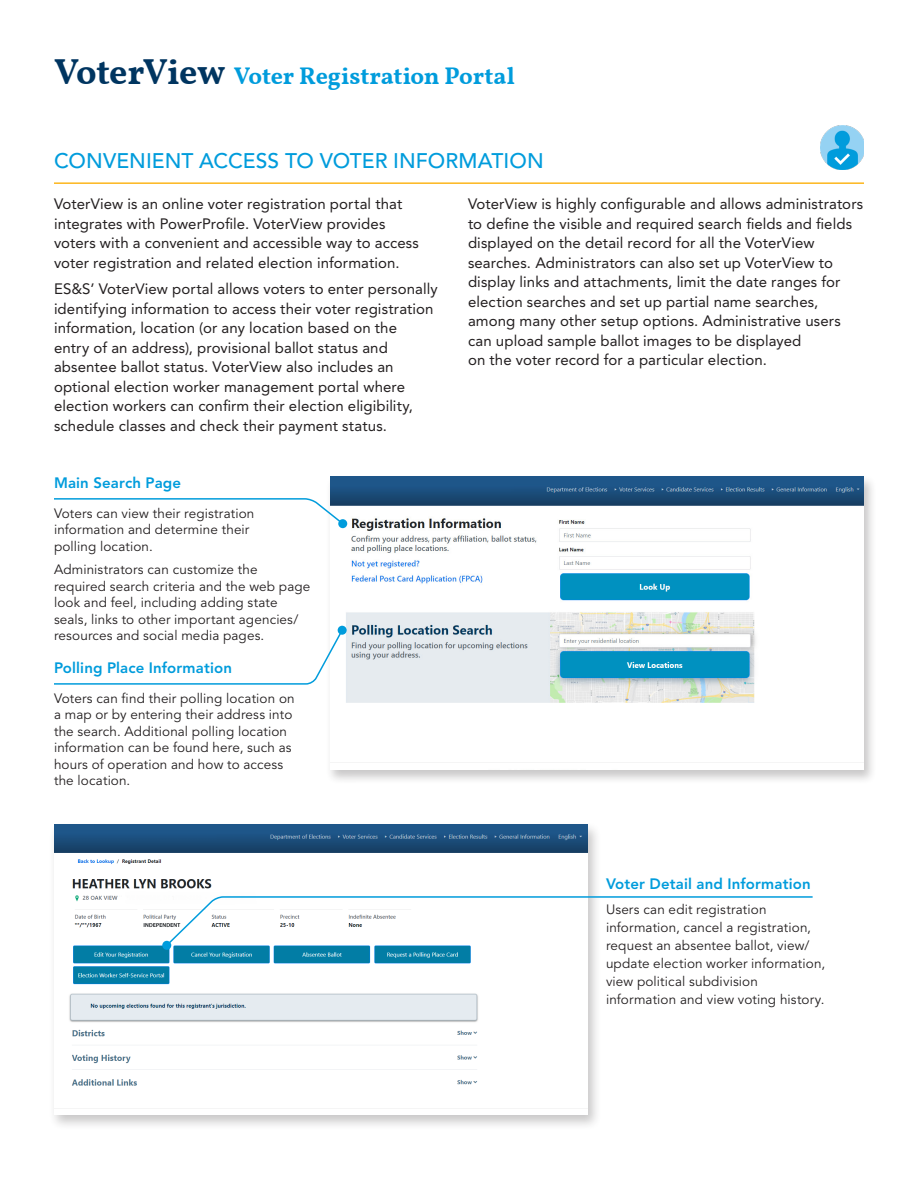
<style>
.page{position:relative;width:918px;height:1188px;background:#fff}
.page>*{position:absolute;margin:0;border:0;box-sizing:border-box;transform-origin:0 0}
.Running_Header{font:700 24px "Vollkorn";letter-spacing:-.01em;color:#009cdc}
.Subhead{font:500 21px "Avenir LT Std";color:#009cdc}
.t1{font:15px/19.5px "Avenir LT Std";letter-spacing:.005em;color:#231f20}
.t2{font:800 15px "Avenir LT Std";letter-spacing:.01em;color:#009cdc}
.t3{font:13.5px/16.5px "Avenir LT Std";letter-spacing:.01em;color:#231f20}
.s1{font-size:36px;color:#003560}
</style>
<div class="page">
<hr style="left:54px;top:182px;width:810px;height:2px;background:#fcb61c">
<div style="left:48px;top:822px;width:554px;height:309px;background:#231f20;opacity:.25"></div>
<img style="left:54px;top:824px;width:534px;height:290px">
<div style="left:325px;top:474px;width:551px;height:310px;background:#231f20;opacity:.25"></div>
<img style="left:330px;top:477px;width:534px;height:292px">
<svg style="left:54px;top:497px;width:291px;height:29px"></svg>
<div style="left:338px;top:519px;width:9px;height:9px;background:#009cdc;border-radius:50%"></div>
<svg style="left:165px;top:895px;width:648px;height:52px"></svg>
<div style="left:162px;top:941px;width:9px;height:9px;background:#009cdc;border-radius:50%"></div>
<svg style="left:54px;top:628px;width:290px;height:57px"></svg>
<div style="left:338px;top:626px;width:9px;height:9px;background:#009cdc;border-radius:50%"></div>
<img style="left:820px;top:125px;width:44px;height:44px">
<p class="Running_Header" style="left:54px;top:58px;width:463px"><span class="s1">VoterView</span> Voter Registration Portal</p>
<p class="Subhead" style="left:54px;top:149px;width:491px">CONVENIENT ACCESS TO VOTER INFORMATION</p>
<p class="t1" style="left:54px;top:194px;width:367px">VoterView is an online voter registration portal that integrates with PowerProfile. VoterView provides voters with a convenient and accessible way to access voter registration and related election information.</p>
<p class="t1" style="left:54px;top:279px;width:385px">ES&amp;S’ VoterView portal allows voters to enter personally identifying information to access their voter registration information, location (or any location based on the<br>entry of an address), provisional ballot status and absentee ballot status. VoterView also includes an optional election worker management portal where election workers can confirm their election eligibility, schedule classes and check their payment status.</p>
<p class="t1" style="left:468px;top:194px;width:397px">VoterView is highly configurable and allows administrators to define the visible and required search fields and fields displayed on the detail record for all the VoterView searches. Administrators can also set up VoterView to display links and attachments, limit the date ranges for election searches and set up partial name searches, among many other setup options. Administrative users can upload sample ballot images to be displayed<br>on the voter record for a particular election.</p>
<p class="t2" style="left:54px;top:474px;width:129px">Main Search Page</p>
<p class="t3" style="left:54px;top:505px;width:202px">Voters can view their registration information and determine their polling location.</p>
<p class="t3" style="left:54px;top:562px;width:258px">Administrators can customize the required search criteria and the web page look and feel, including adding state seals, links to other important agencies/ resources and social media pages.</p>
<p class="t2" style="left:54px;top:659px;width:180px">Polling Place Information</p>
<p class="t3" style="left:54px;top:690px;width:242px">Voters can find their polling location on a map or by entering their address into the search. Additional polling location information can be found here, such as hours of operation and how to access the location.</p>
<p class="t2" style="left:606px;top:875px;width:206px">Voter Detail and Information</p>
<p class="t3" style="left:606px;top:901px;width:221px;line-height:18px">Users can edit registration information, cancel a registration, request an absentee ballot, view/ update election worker information, view political subdivision information and view voting history.</p>
</div>
